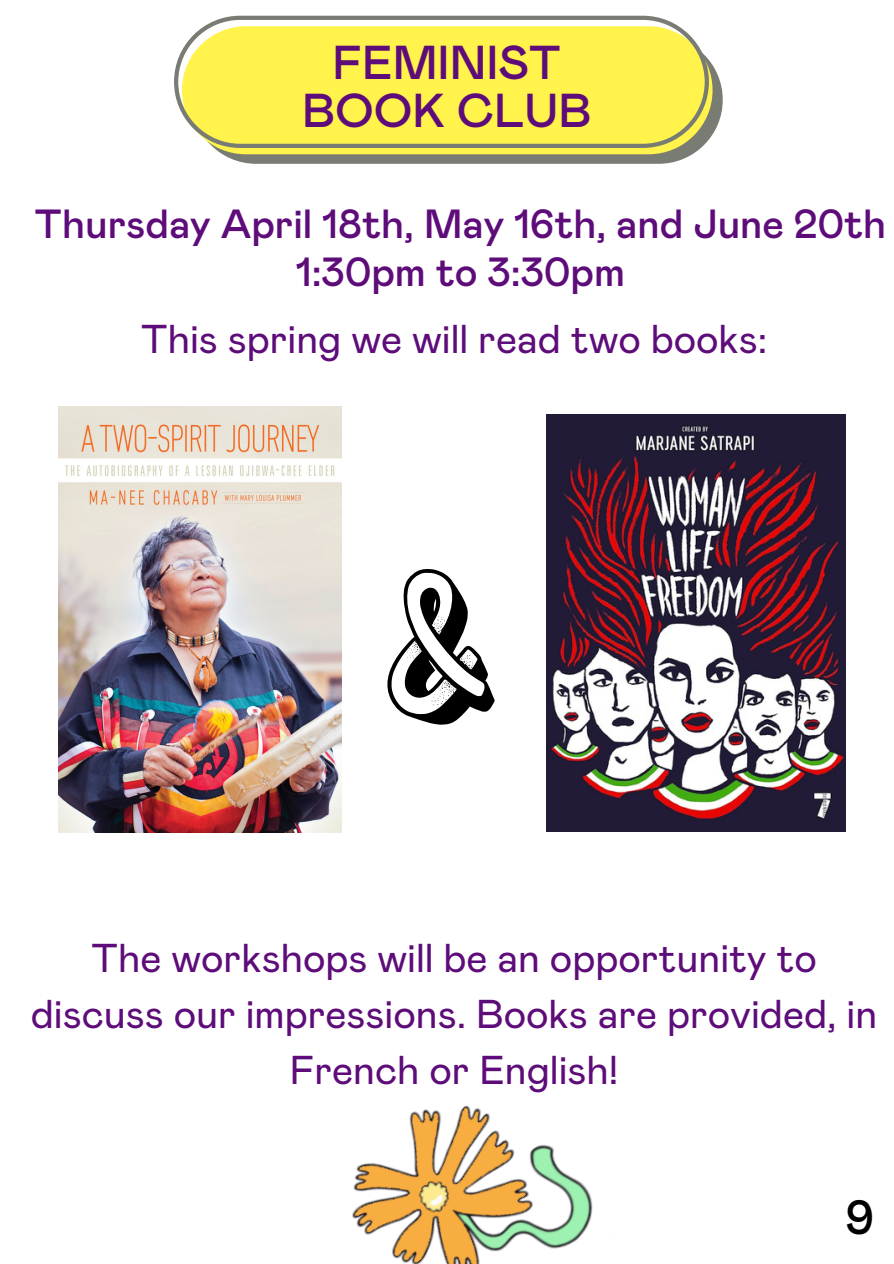
<style>
.page{position:relative;width:894px;height:1264px;background:#fff}
.page>*{position:absolute;margin:0;border:0;box-sizing:border-box;transform-origin:0 0}
.t1{font:500 48px "Mabry Pro";color:#000}
.t2{font:500 47.55px/48.3px "Mabry Pro";color:#5d0c79;text-align:center}
.t3{font:500 40.65px/48.3px "Mabry Pro";color:#5d0c79;text-align:center}
.t4{font:40.2px/56.2px "Mabry Pro";color:#5d0c79;text-align:center}
</style>
<div class="page">
<div style="left:192px;top:36px;width:530px;height:128px;background:#797c73;border-radius:64px"></div>
<div style="left:182px;top:26px;width:530px;height:128px;background:#fff34c;border-radius:64px"></div>
<svg style="left:174px;top:16px;width:534px;height:132px"></svg>
<svg style="left:387px;top:569px;width:107px;height:155px"></svg>
<img style="left:352px;top:1105px;width:241px;height:158px">
<img style="left:547px;top:415px;width:298px;height:416px">
<img style="left:59px;top:406px;width:282px;height:426px">
<p class="t2" style="left:302px;top:40px;width:291px">FEMINIST<br>BOOK CLUB</p>
<p class="t3" style="left:35px;top:202px;width:852px">Thursday April 18th, May 16th, and June 20th<br>1:30pm to 3:30pm</p>
<p class="t4" style="left:141px;top:313px;width:628px">This spring we will read two books:</p>
<h1 class="t4" style="left:31px;top:931px;width:847px">The workshops will be an opportunity to discuss our impressions. Books are provided, in<br>French or English!</h1>
<p class="t1" style="left:844px;top:1196px;width:30px">9</p>
</div>
